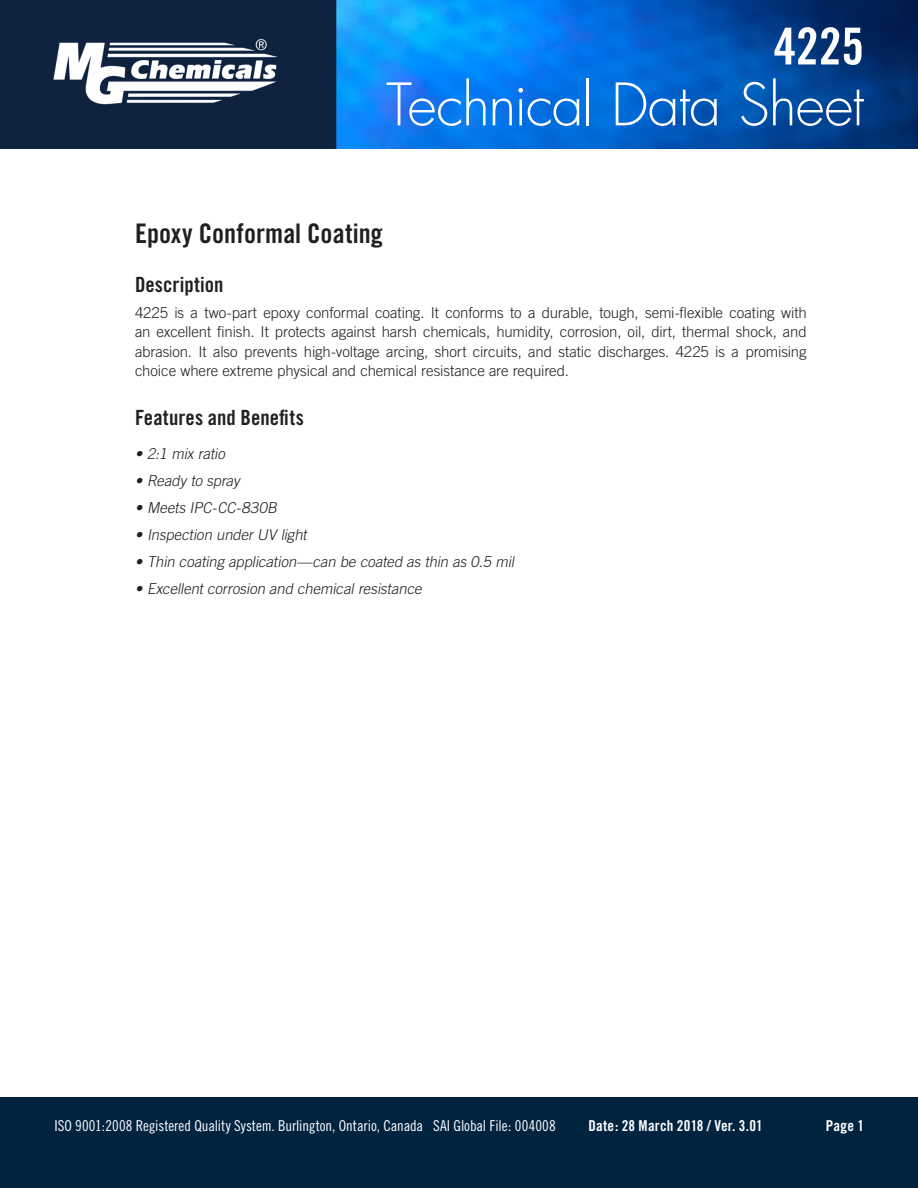
<style>
.page{position:relative;width:918px;height:1188px;background:#fff}
.page>*{position:absolute;margin:0;border:0;box-sizing:border-box;transform-origin:0 0}
.t1{font:300 57px "Futura";letter-spacing:-.025em;color:#fff}
.t2{font:51px "Trade Gothic Bold Cond Twenty";color:#fff}
.Header_Style{font:27px "Trade Gothic Bold Cond Twenty";color:#231f20}
.Subhead_Style{font:21px "Trade Gothic Bold Cond Twenty";letter-spacing:.005em;color:#231f20}
.Paragraph_Text_Style{font:300 15px/19.5px "Trade Gothic";letter-spacing:-.01em;color:#231f20;text-align:justify}
.Features_Text_Style{font:italic 300 15px "Trade Gothic";color:#231f20}
.t3{font:15px "Trade Gothic Cond Eighteen";letter-spacing:-.005em;color:#fff}
.t4{font:15px "Trade Gothic Bold Cond Twenty";letter-spacing:.015em;color:#fff}
</style>
<div class="page">
<img style="left:0;top:0;width:918px;height:149px">
<div style="left:0;top:1097px;width:918px;height:91px;background:#002340"></div>
<h2 class="t2" style="left:774px;top:15px;width:92px">4225</h2>
<h1 class="t1" style="left:386px;top:70px;width:479px">Technical Data Sheet</h1>
<p class="Header_Style" style="left:135px;top:217px;width:249px">Epoxy Conformal Coating</p>
<p class="Subhead_Style" style="left:135px;top:271px;width:90px">Description</p>
<p class="Paragraph_Text_Style" style="left:135px;top:303px;width:673px">4225 is a two-part epoxy conformal coating. It conforms to a durable, tough, semi-flexible coating with an excellent finish. It protects against harsh chemicals, humidity, corrosion, oil, dirt, thermal shock, and abrasion. It also prevents high-voltage arcing, short circuits, and static discharges. 4225 is a promising choice where extreme physical and chemical resistance are required.</p>
<p class="Subhead_Style" style="left:135px;top:405px;width:170px">Features and Benefits</p>
<p class="Features_Text_Style" style="left:135px;top:445px;width:95px">• 2:1 mix ratio</p>
<p class="Features_Text_Style" style="left:135px;top:472px;width:109px">• Ready to spray</p>
<p class="Features_Text_Style" style="left:135px;top:499px;width:147px">• Meets IPC-CC-830B</p>
<p class="Features_Text_Style" style="left:135px;top:526px;width:176px">• Inspection under UV light</p>
<p class="Features_Text_Style" style="left:135px;top:553px;width:384px">• Thin coating application—can be coated as thin as 0.5 mil</p>
<p class="Features_Text_Style" style="left:135px;top:580px;width:291px">• Excellent corrosion and chemical resistance</p>
<p class="t3" style="left:54px;top:1117px;width:503px">ISO 9001:2008 Registered Quality System. Burlington, Ontario, Canada SAI Global File: 004008</p>
<p class="t4" style="left:588px;top:1117px;width:176px">Date: 28 March 2018 / Ver. 3.01</p>
<p class="t4" style="left:826px;top:1116px;width:40px">Page 1</p>
</div>
